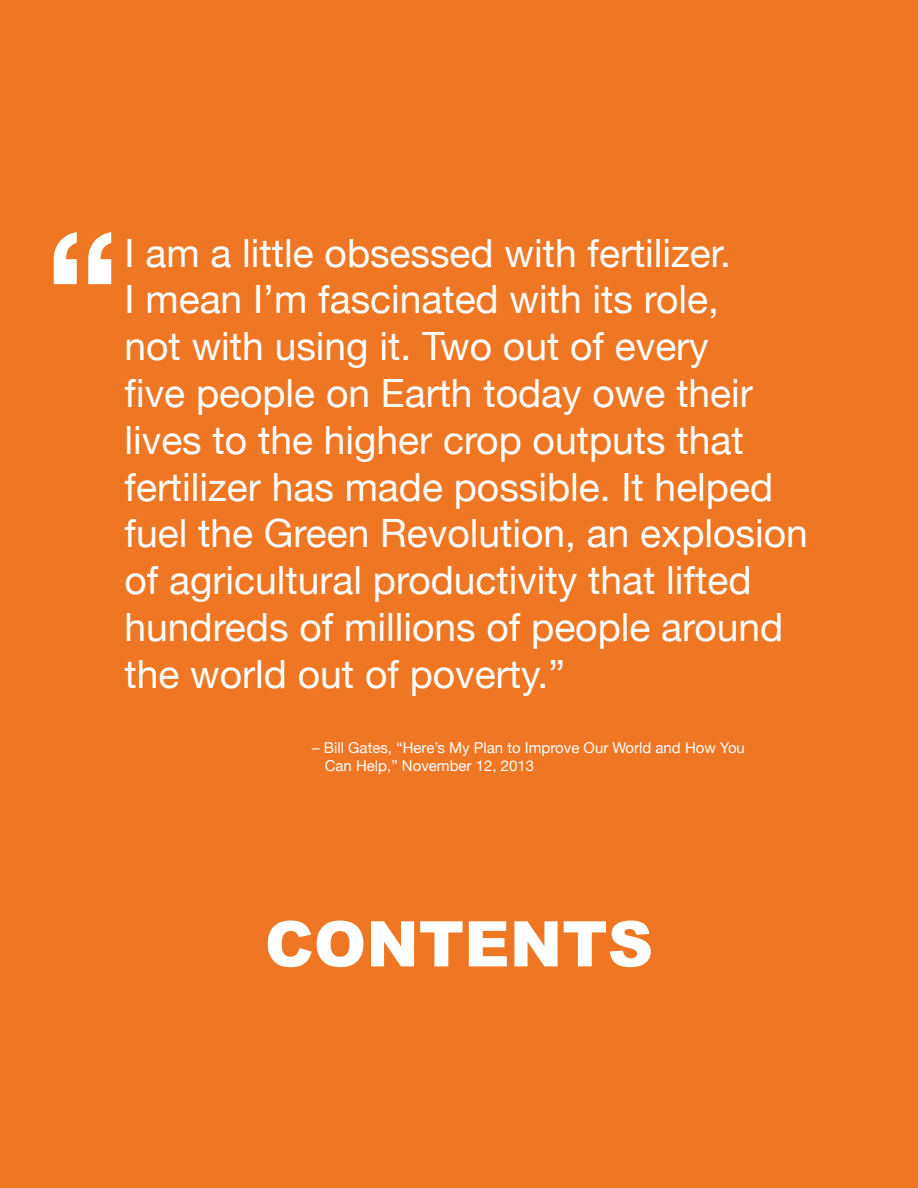
<style>
.page{position:relative;width:918px;height:1188px;background:#ef7622}
.page>*{position:absolute;margin:0;border:0;box-sizing:border-box;transform-origin:0 0}
.t1{font:700 162px "Helvetica Neue";color:#fff}
.t2{font:900 63px "Arial";color:#fff}
.t3{font:39px/46.8px "Helvetica Neue";color:#fff}
.t4{font:15px/18px "Helvetica Neue";color:#fff}
</style>
<div class="page">
<h1 class="t1" style="left:45px;top:163px;width:77px">“</h1>
<p class="t3" style="left:125px;top:232px;width:685px">I am a little obsessed with fertilizer.<br>I mean I’m fascinated with its role,<br>not with using it. Two out of every<br>five people on Earth today owe their lives to the higher crop outputs that fertilizer has made possible. It helped fuel the Green Revolution, an explosion of agricultural productivity that lifted hundreds of millions of people around the world out of poverty.”</p>
<p class="t4" style="left:325px;top:739px;width:422px;text-indent:-13px">– Bill Gates, “Here’s My Plan to Improve Our World and How You<br>Can Help,” November 12, 2013</p>
<h2 class="t2" style="left:265px;top:898px;width:390px">CONTENTS</h2>
</div>
